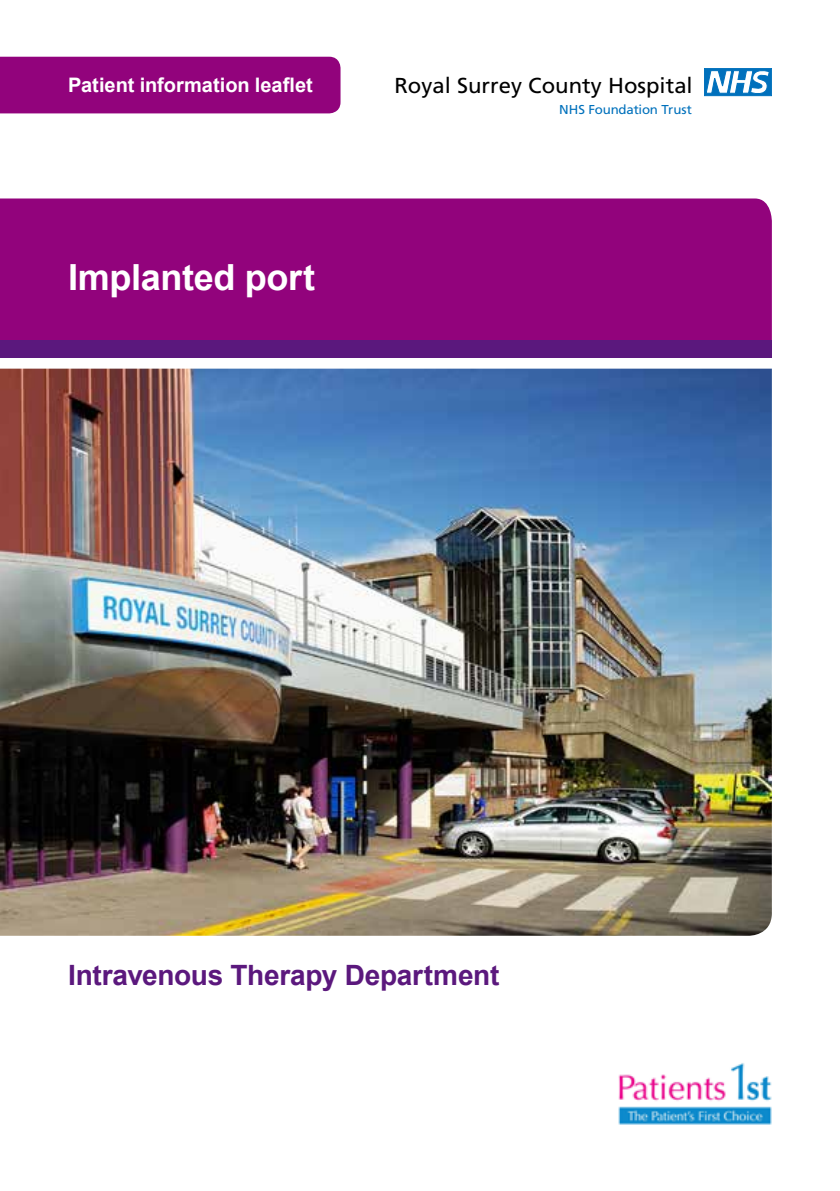
<style>
.page{position:relative;width:840px;height:1191px;background:#fff}
.page>*{position:absolute;margin:0;border:0;box-sizing:border-box;transform-origin:0 0}
.t1{font:700 36px "Arial";letter-spacing:-.01em;color:#fff}
.t2{font:700 28px "Arial";letter-spacing:-.01em;color:#5b187d}
.t3{font:21.6px "Frutiger";color:#000}
.t4{font:700 20px "Arial";color:#fff}
.t5{font:12.8px "Frutiger";letter-spacing:-.015em;color:#0071bc}
</style>
<div class="page">
<img style="left:618px;top:1063px;width:154px;height:62px">
<div style="left:0;top:57px;width:340px;height:56px;background:#92037c"></div>
<div style="left:0;top:198px;width:771px;height:142px;background:#92037c"></div>
<div style="left:0;top:340px;width:771px;height:17px;background:#5b187d"></div>
<svg style="left:704px;top:68px;width:67px;height:29px"></svg>
<img style="left:0;top:369px;width:771px;height:566px">
<p class="t4" style="left:68px;top:72px;width:246px">Patient information leaflet</p>
<p class="t1" style="left:68px;top:254px;width:248px">Implanted port</p>
<p class="t3" style="left:394px;top:73px;width:299px">Royal Surrey County Hospital</p>
<p class="t5" style="left:559px;top:102px;width:134px">NHS Foundation Trust</p>
<p class="t2" style="left:68px;top:956px;width:432px">Intravenous Therapy Department</p>
</div>
